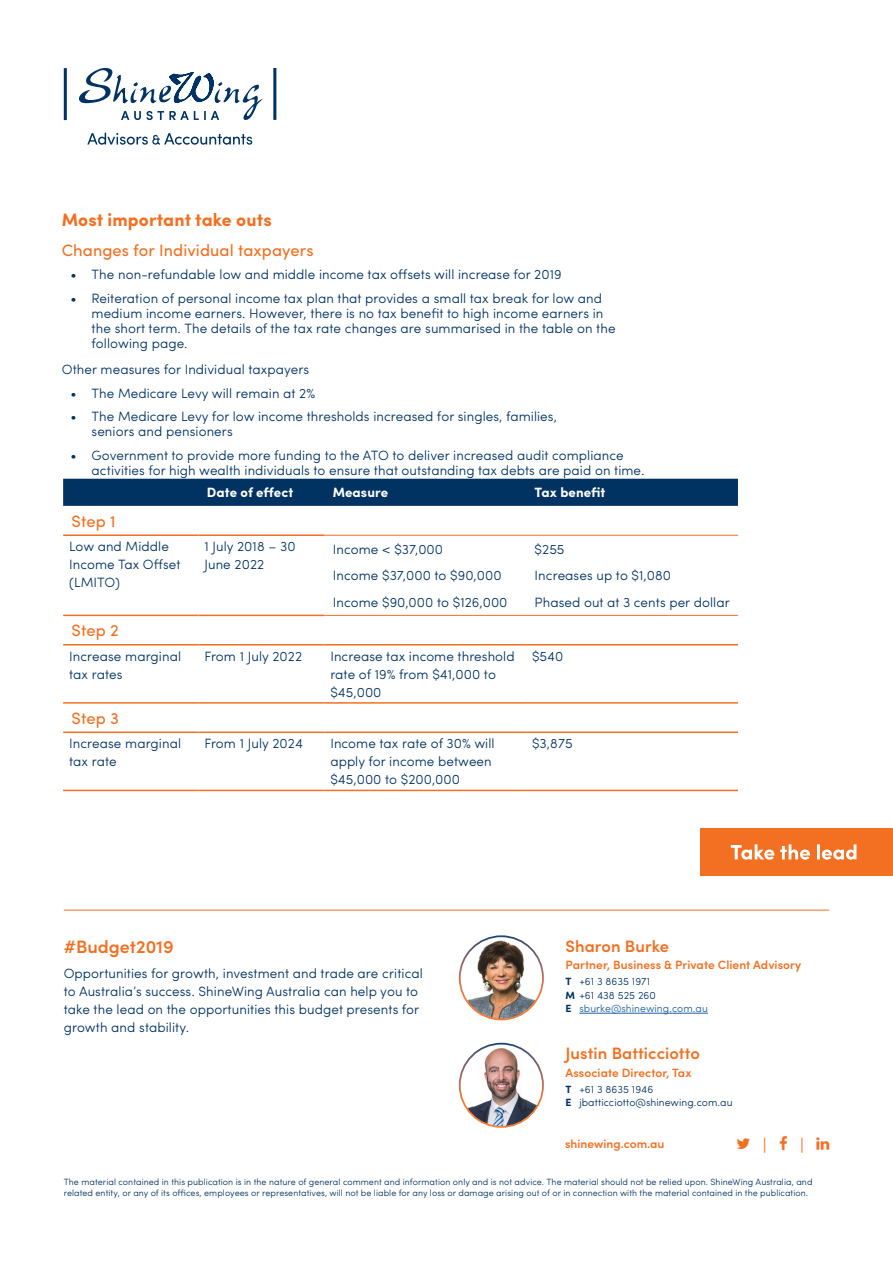
<style>
.page{position:relative;width:893px;height:1263px;background:#fff}
.page>*{position:absolute;margin:0;border:0;box-sizing:border-box;transform-origin:0 0}
.t1{font:700 18px "Sofia Pro";letter-spacing:.005em;color:#f36f21}
.t2{font:600 18px "Sofia Pro";color:#f36f21}
.t3{font:16.5px "Sofia Pro";letter-spacing:.005em;color:#f36f21}
.t4{font:600 16.5px "Sofia Pro";letter-spacing:.005em;color:#f36f21}
.t5{font:15px "Minion Pro";color:#f36f21}
.t6{font:300 13.5px/18px "Sofia Pro";letter-spacing:.005em;color:#003262}
.t7{font:700 13.5px "Sofia Pro";letter-spacing:.005em;color:#fff}
.t8{font:600 12px "Sofia Pro";letter-spacing:.005em;color:#f36f21}
.t9{font:300 10.5px/13.5px "Sofia Pro";letter-spacing:.005em;color:#003262}
.t10{font:300 9px/10.8px "Sofia Pro";letter-spacing:.005em;color:#003262}
.s1{font-weight:700}
.s2{color:#215e9e}
</style>
<div class="page">
<svg style="left:64px;top:68px;width:212px;height:52px"></svg>
<svg style="left:87px;top:133px;width:165px;height:12px"></svg>
<div style="left:700px;top:828px;width:193px;height:47px;background:#f36f21"></div>
<svg style="left:731px;top:844px;width:125px;height:16px"></svg>
<hr style="left:64px;top:909px;width:765px;height:2px;background:#f36f21">
<hr style="left:579px;top:1013px;width:129px;height:1px;background:#215e9e">
<img style="left:460px;top:936px;width:83px;height:83px;border-radius:42px">
<div style="left:459px;top:935px;width:85px;height:85px;border:2px solid #fff;border-radius:50%"></div>
<div style="left:63px;top:479px;width:675px;height:27px;background:#003262"></div>
<hr style="left:324px;top:535px;width:202px;height:1px;background:#f36f21">
<hr style="left:526px;top:535px;width:212px;height:1px;background:#f36f21">
<hr style="left:324px;top:615px;width:202px;height:1px;background:#f36f21">
<hr style="left:526px;top:615px;width:212px;height:1px;background:#f36f21">
<hr style="left:63px;top:534px;width:135px;height:2px;background:#f36f21">
<hr style="left:198px;top:534px;width:126px;height:2px;background:#f36f21">
<hr style="left:63px;top:615px;width:135px;height:1px;background:#f36f21">
<hr style="left:198px;top:615px;width:126px;height:1px;background:#f36f21">
<hr style="left:63px;top:644px;width:135px;height:1px;background:#f36f21">
<hr style="left:198px;top:644px;width:126px;height:1px;background:#f36f21">
<hr style="left:324px;top:644px;width:202px;height:1px;background:#f36f21">
<hr style="left:526px;top:644px;width:212px;height:1px;background:#f36f21">
<hr style="left:63px;top:702px;width:135px;height:2px;background:#f36f21">
<hr style="left:198px;top:702px;width:126px;height:2px;background:#f36f21">
<hr style="left:324px;top:702px;width:202px;height:2px;background:#f36f21">
<hr style="left:526px;top:702px;width:212px;height:2px;background:#f36f21">
<hr style="left:63px;top:731px;width:135px;height:2px;background:#f36f21">
<hr style="left:198px;top:731px;width:126px;height:2px;background:#f36f21">
<hr style="left:324px;top:731px;width:202px;height:2px;background:#f36f21">
<hr style="left:526px;top:731px;width:212px;height:2px;background:#f36f21">
<hr style="left:63px;top:790px;width:135px;height:1px;background:#f36f21">
<hr style="left:198px;top:790px;width:126px;height:1px;background:#f36f21">
<hr style="left:324px;top:790px;width:202px;height:1px;background:#f36f21">
<hr style="left:526px;top:790px;width:212px;height:1px;background:#f36f21">
<img style="left:460px;top:1044px;width:83px;height:83px">
<div style="left:459px;top:1043px;width:85px;height:85px;border:2px solid #fff;border-radius:50%"></div>
<h1 class="t1" style="left:62px;top:206px;width:211px">Most important take outs</h1>
<p class="t3" style="left:62px;top:238px;width:253px">Changes for Individual taxpayers</p>
<p class="t6" style="left:70px;top:265px;width:493px">• The non-refundable low and middle income tax offsets will increase for 2019</p>
<p class="t6" style="left:92px;top:290px;width:525px;line-height:15px;text-indent:-21px">• Reiteration of personal income tax plan that provides a small tax break for low and medium income earners. However, there is no tax benefit to high income earners in the short term. The details of the tax rate changes are summarised in the table on the following page.</p>
<p class="t6" style="left:62px;top:360px;width:249px">Other measures for Individual taxpayers</p>
<p class="t6" style="left:70px;top:383px;width:246px">• The Medicare Levy will remain at 2%</p>
<p class="t6" style="left:92px;top:408px;width:467px;line-height:15px;text-indent:-21px">• The Medicare Levy for low income thresholds increased for singles, families, seniors and pensioners</p>
<p class="t6" style="left:92px;top:447px;width:555px;line-height:15px;text-indent:-21px">• Government to provide more funding to the ATO to deliver increased audit compliance activities for high wealth individuals to ensure that outstanding tax debts are paid on time.</p>
<p class="t7" style="left:207px;top:482px;width:88px">Date of effect</p>
<p class="t7" style="left:333px;top:482px;width:57px">Measure</p>
<p class="t7" style="left:535px;top:482px;width:72px">Tax benefit</p>
<p class="t3" style="left:72px;top:509px;width:46px">Step 1</p>
<p class="t6" style="left:69px;top:537px;width:113px">Low and Middle<br>Income Tax Offset (LMITO)</p>
<p class="t6" style="left:204px;top:537px;width:93px">1 July 2018 – 30<br>June 2022</p>
<p class="t6" style="left:333px;top:535px;width:176px;line-height:26.5px">Income &lt; $37,000<br>Income $37,000 to $90,000<br>Income $90,000 to $126,000</p>
<p class="t6" style="left:535px;top:535px;width:197px;line-height:26.5px">$255<br>Increases up to $1,080<br>Phased out at 3 cents per dollar</p>
<p class="t3" style="left:72px;top:618px;width:49px">Step 2</p>
<p class="t6" style="left:69px;top:646px;width:113px">Increase marginal tax rates</p>
<p class="t6" style="left:204px;top:646px;width:99px">From 1 July 2022</p>
<p class="t6" style="left:330px;top:646px;width:186px">Increase tax income threshold rate of 19% from $41,000 to $45,000</p>
<p class="t6" style="left:532px;top:646px;width:33px">$540</p>
<p class="t3" style="left:72px;top:706px;width:49px">Step 3</p>
<p class="t6" style="left:69px;top:734px;width:113px">Increase marginal tax rate</p>
<p class="t6" style="left:204px;top:734px;width:100px">From 1 July 2024</p>
<p class="t6" style="left:330px;top:734px;width:166px">Income tax rate of 30% will apply for income between $45,000 to $200,000</p>
<p class="t6" style="left:532px;top:734px;width:42px">$3,875</p>
<h1 class="t2" style="left:64px;top:933px;width:111px">#Budget2019</h1>
<p class="t6" style="left:64px;top:963px;width:360px">Opportunities for growth, investment and trade are critical to Australia’s success. ShineWing Australia can help you to take the lead on the opportunities this budget presents for growth and stability.</p>
<p class="t4" style="left:566px;top:934px;width:105px">Sharon Burke</p>
<p class="t8" style="left:566px;top:956px;width:237px">Partner, Business &amp; Private Client Advisory</p>
<p class="t9" style="left:566px;top:974px;width:144px"><span class="s1">T</span> +61 3 8635 1971<br><span class="s1">M</span> +61 438 525 260<br><span class="s1">E</span> <span class="s2">sburke@shinewing.com.au</span></p>
<p class="t4" style="left:566px;top:1041px;width:136px">Justin Batticciotto</p>
<p class="t8" style="left:566px;top:1063px;width:127px">Associate Director, Tax</p>
<p class="t9" style="left:566px;top:1081px;width:168px"><span class="s1">T</span> +61 3 8635 1946<br><span class="s1">E</span> jbatticciotto@shinewing.com.au</p>
<p class="t8" style="left:565px;top:1134px;width:101px">shinewing.com.au</p>
<p class="t5" style="left:763px;top:1135px;width:5px">|</p>
<p class="t5" style="left:800px;top:1135px;width:5px">|</p>
<p class="t10" style="left:64px;top:1176px;width:750px">The material contained in this publication is in the nature of general comment and information only and is not advice. The material should not be relied upon. ShineWing Australia, and related entity, or any of its offices, employees or representatives, will not be liable for any loss or damage arising out of or in connection with the material contained in the publication.</p>
</div>
